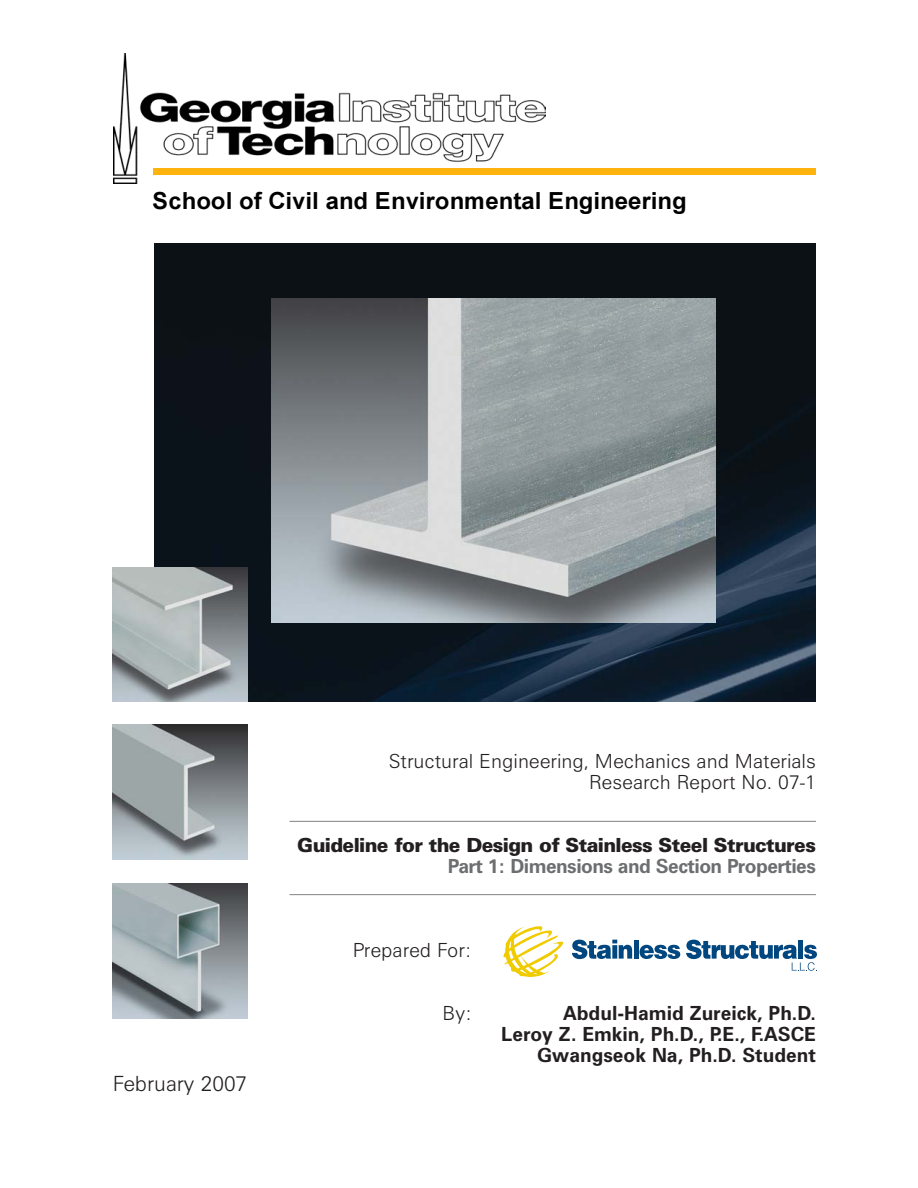
<style>
.page{position:relative;width:918px;height:1188px;background:#fff}
.page>*{position:absolute;margin:0;border:0;box-sizing:border-box;transform-origin:0 0}
.t1{font:23.7px "Arial Bold+T42+KDNQLH";letter-spacing:.005em;color:#000}
.t2{font:300 21px "Zurich BT";color:#231f20}
.t3{font:300 19.5px/21px "Zurich BT";color:#231f20;text-align:right}
.t4{font:700 19.5px/21px "Zurich BT";color:#231f20;text-align:right}
.t5{font:900 19.5px "Zurich BT";letter-spacing:-.035em;color:#231f20}
.t6{font:700 19.5px "Zurich BT";letter-spacing:-.03em;color:#6d6e70}
</style>
<div class="page">
<img style="left:114px;top:53px;width:432px;height:130px">
<div style="left:142px;top:181px;width:648px;height:53px;background:#fff"></div>
<div style="left:153px;top:169px;width:663px;height:6px;background:#ffb30f"></div>
<img style="left:154px;top:243px;width:662px;height:459px">
<img style="left:112px;top:724px;width:135px;height:135px">
<svg style="left:504px;top:926px;width:59px;height:51px"></svg>
<svg style="left:572px;top:940px;width:60px;height:19px"></svg>
<div style="left:634px;top:940px;width:5px;height:19px;background:#00467f"></div>
<svg style="left:640px;top:945px;width:40px;height:14px"></svg>
<svg style="left:686px;top:940px;width:131px;height:31px"></svg>
<hr style="left:290px;top:821px;width:526px;height:1px;background:#808285">
<hr style="left:290px;top:894px;width:526px;height:1px;background:#808285">
<img style="left:271px;top:298px;width:444px;height:324px">
<img style="left:112px;top:567px;width:136px;height:135px">
<img style="left:112px;top:883px;width:135px;height:135px">
<p class="t1" style="left:153px;top:192px;width:536px">School of Civil and Environmental Engineering</p>
<p class="t3" style="left:389px;top:752px;width:429px">Structural Engineering, Mechanics and Materials<br>Research Report No. 07-1</p>
<p class="t5" style="left:297px;top:837px;width:520px">Guideline for the Design of Stainless Steel Structures</p>
<p class="t6" style="left:448px;top:858px;width:370px">Part 1: Dimensions and Section Properties</p>
<p class="t3" style="left:353px;top:941px;width:121px">Prepared For:</p>
<p class="t2" style="left:113px;top:1076px;width:136px">February 2007</p>
<p class="t3" style="left:443px;top:1004px;width:31px">By:</p>
<p class="t4" style="left:501px;top:1004px;width:316px">Abdul-Hamid Zureick, Ph.D.<br>Leroy Z. Emkin, Ph.D., P.E., F.ASCE<br>Gwangseok Na, Ph.D. Student</p>
</div>
